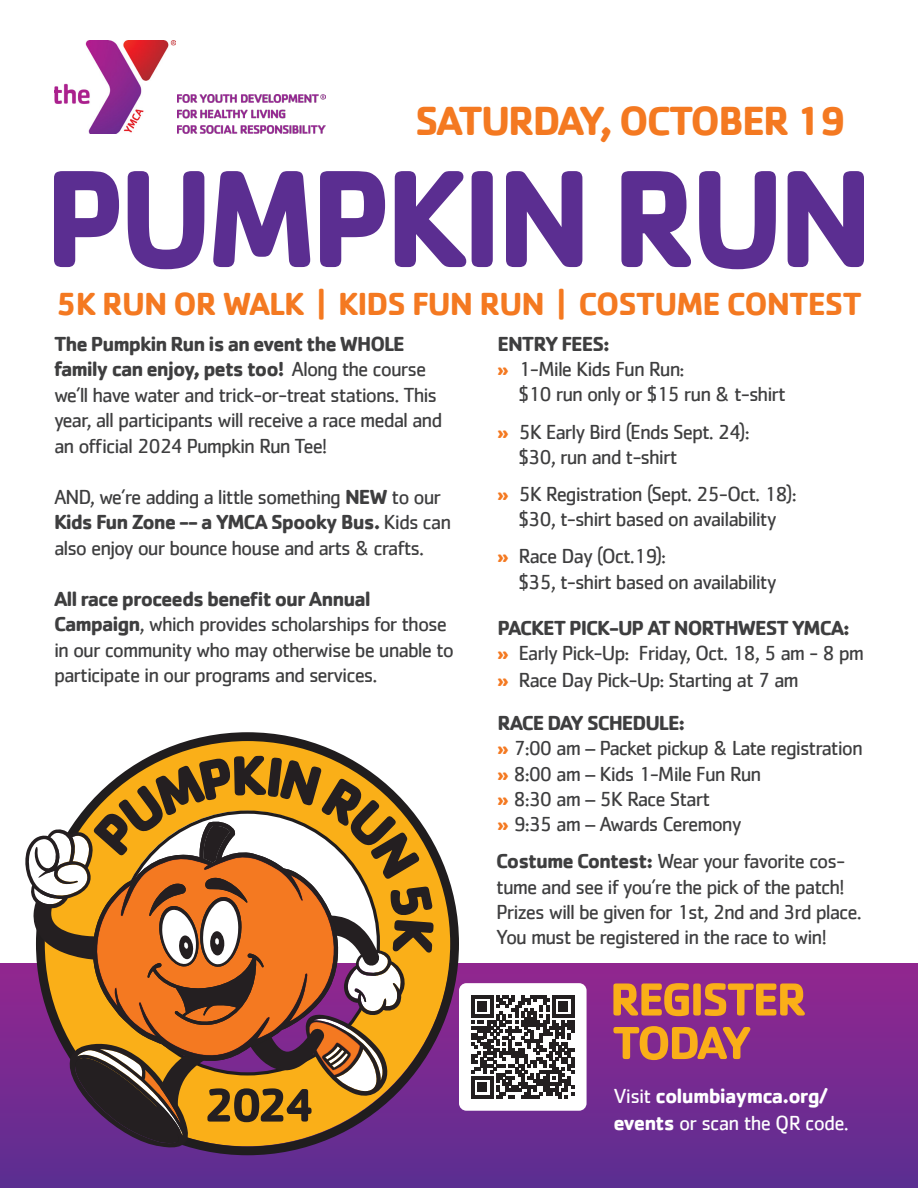
<style>
.page{position:relative;width:918px;height:1188px;background:#fff}
.page>*{position:absolute;margin:0;border:0;box-sizing:border-box;transform-origin:0 0}
.t1{font:700 42px "Cachet";letter-spacing:-.05em;color:#f47921}
.t2{font:700 33px "Cachet";letter-spacing:-.03em;color:#f47921}
.t3{font:21px/25.5px "Cachet";letter-spacing:-.05em;color:#3e3e3f}
.t4{font:700 21px "Cachet";letter-spacing:-.05em;color:#3e3e3f}
.t5{font:700 21px/27px "Cachet";letter-spacing:-.04em;color:#fff}
.s1{font-weight:700}
.s2{font-weight:700;color:#f47921}
.s3{font-weight:400}
</style>
<div class="page">
<div style="left:0;top:964px;width:918px;height:224px;background:linear-gradient(to bottom,#90268c,#5c2e92)"></div>
<svg style="left:54px;top:171px;width:810px;height:98px;fill:#5b2e91"></svg>
<img style="left:54px;top:41px;width:122px;height:93px">
<img style="left:178px;top:94px;width:148px;height:40px">
<svg style="left:613px;top:983px;width:192px;height:33px;background:#ca754a"></svg>
<svg style="left:613px;top:1026px;width:137px;height:34px;background:#bd6c53"></svg>
<div style="left:459px;top:983px;width:128px;height:128px;background:#fff;border-radius:7px"></div>
<svg style="left:471px;top:996px;width:103px;height:102px"></svg>
<div style="left:43px;top:738px;width:408px;height:408px;border:73px solid #faaf18;border-radius:50%"></div>
<svg style="left:25px;top:757px;width:408px;height:392px"></svg>
<p class="t1" style="left:415px;top:94px;width:433px">SATURDAY, OCTOBER 19</p>
<p class="t2" style="left:56px;top:282px;width:808px">5K RUN OR WALK | KIDS FUN RUN | COSTUME CONTEST</p>
<p class="t3" style="left:54px;top:331px;width:390px"><span class="s1">The Pumpkin Run is an event the WHOLE family can enjoy, pets too!</span> Along the course we’ll have water and trick-or-treat stations. This year, all participants will receive a race medal and an official 2024 Pumpkin Run Tee!</p>
<p class="t3" style="left:54px;top:484px;width:399px">AND, we’re adding a little something <span class="s1">NEW</span> to our<br><span class="s1">Kids Fun Zone -- a YMCA Spooky Bus.</span> Kids can also enjoy our bounce house and arts &amp; crafts.</p>
<p class="t3" style="left:54px;top:586px;width:402px"><span class="s1">All race proceeds benefit our Annual Campaign</span>, which provides scholarships for those in our community who may otherwise be unable to participate in our programs and services.</p>
<p class="t4" style="left:498px;top:330px;width:114px">ENTRY FEES:</p>
<p class="t3" style="left:519px;top:356px;width:269px;text-indent:-21px"><span class="s2">»</span> 1-Mile Kids Fun Run:<br>$10 run only or $15 run &amp; t-shirt</p>
<p class="t3" style="left:519px;top:419px;width:233px;text-indent:-21px"><span class="s2">»</span> 5K Early Bird (Ends Sept. 24): $30, run and t-shirt</p>
<p class="t3" style="left:498px;top:481px;width:301px;text-align:center"><span class="s2">»</span> 5K Registration (Sept. 25-Oct. 18): $30, t-shirt based on availability</p>
<p class="t3" style="left:519px;top:543px;width:260px;text-indent:-21px"><span class="s2">»</span> Race Day (Oct.19):<br>$35, t-shirt based on availability</p>
<p class="t4" style="left:498px;top:614px;width:354px">PACKET PICK-UP AT NORTHWEST YMCA:</p>
<p class="t3" style="left:498px;top:640px;width:368px"><span class="s2">»</span> Early Pick-Up: Friday, Oct. 18, 5 am - 8 pm</p>
<p class="t3" style="left:498px;top:667px;width:303px"><span class="s2">»</span> Race Day Pick-Up: Starting at 7 am</p>
<p class="t4" style="left:498px;top:709px;width:189px">RACE DAY SCHEDULE:</p>
<p class="t3" style="left:498px;top:735px;width:367px"><span class="s2">»</span> 7:00 am – Packet pickup &amp; Late registration</p>
<p class="t3" style="left:498px;top:760px;width:265px"><span class="s2">»</span> 8:00 am – Kids 1-Mile Fun Run</p>
<p class="t3" style="left:498px;top:786px;width:214px"><span class="s2">»</span> 8:30 am – 5K Race Start</p>
<p class="t3" style="left:498px;top:811px;width:246px"><span class="s2">»</span> 9:35 am – Awards Ceremony</p>
<p class="t3" style="left:496px;top:848px;width:367px"><span class="s1">Costume Contest:</span> Wear your favorite cos&shy;tume and see if you’re the pick of the patch!<br>Prizes will be given for 1st, 2nd and 3rd place.<br>You must be registered in the race to win!</p>
<p class="t5" style="left:613px;top:1082px;width:237px"><span class="s3">Visit</span> columbiaymca.org/ events <span class="s3">or scan the QR code.</span></p>
</div>
